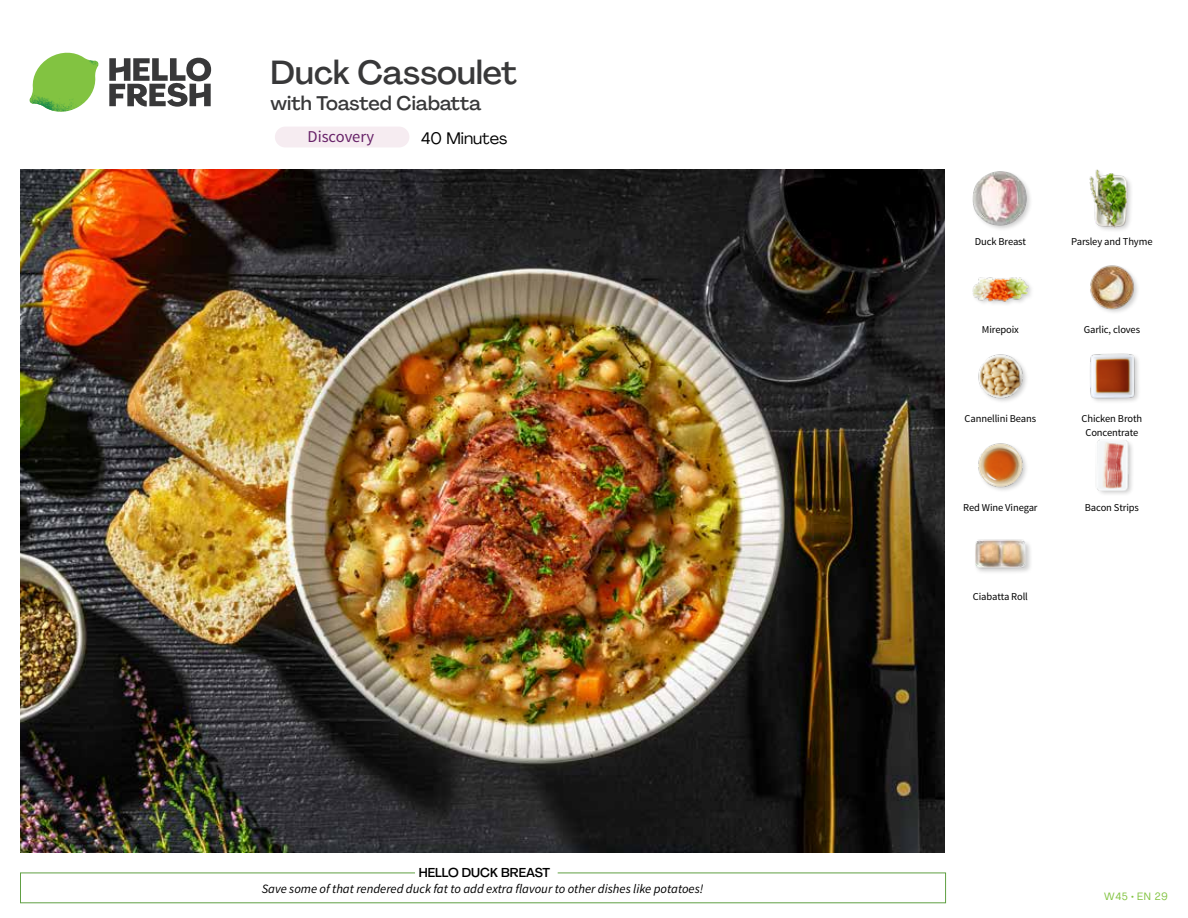
<style>
.page{position:relative;width:1188px;height:918px;background:#fff}
.page>*{position:absolute;margin:0;border:0;box-sizing:border-box;transform-origin:0 0}
.t1{font:500 33px "Agrandir";color:#383839}
.t2{font:500 19.5px "Agrandir";color:#383839}
.t3{font:16.5px "Source Sans Pro";color:#682369}
.t4{font:16.5px "Agrandir";color:#000}
.t5{font:italic 12.75px "Source Sans Pro";color:#000}
.t6{font:500 12.75px "Agrandir";color:#000}
.t7{font:10.5px/13.5px "Source Sans Pro";letter-spacing:-.01em;color:#000;text-align:center}
.t8{font:10.5px "Agrandir";letter-spacing:.05em;color:#82c341}
</style>
<div class="page">
<div style="left:275px;top:127px;width:134px;height:20px;background:#f6ecf1;border-radius:10px"></div>
<svg style="left:109px;top:57px;width:102px;height:50px"></svg>
<svg style="left:34px;top:53px;width:62px;height:40px"></svg>
<img style="left:67px;top:53px;width:32px;height:26px">
<img style="left:33px;top:75px;width:59px;height:11px">
<img style="left:29px;top:79px;width:61px;height:33px">
<img style="left:65px;top:86px;width:27px;height:25px">
<div style="left:20px;top:873px;width:926px;height:30px;border:1px solid #609f43"></div>
<div style="left:415px;top:865px;width:143px;height:15px;background:#fff"></div>
<img style="left:21px;top:170px;width:924px;height:682px">
<div style="left:974px;top:539px;width:59px;height:36px;background:#000;opacity:.2"></div>
<img style="left:975px;top:539px;width:51px;height:36px">
<div style="left:1096px;top:438px;width:39px;height:59px;background:#000;opacity:.2"></div>
<img style="left:1096px;top:440px;width:39px;height:50px">
<img style="left:978px;top:443px;width:49px;height:48px">
<img style="left:1090px;top:353px;width:49px;height:49px">
<img style="left:978px;top:354px;width:49px;height:48px">
<img style="left:1090px;top:265px;width:48px;height:48px">
<div style="left:972px;top:276px;width:63px;height:32px;background:#000;opacity:.2"></div>
<img style="left:972px;top:276px;width:57px;height:30px">
<div style="left:1089px;top:169px;width:45px;height:65px;background:#000;opacity:.2"></div>
<img style="left:1089px;top:170px;width:45px;height:57px">
<div style="left:972px;top:171px;width:61px;height:61px;background:#000;opacity:.2"></div>
<img style="left:972px;top:171px;width:57px;height:56px">
<h1 class="t1" style="left:271px;top:52px;width:248px">Duck Cassoulet</h1>
<h2 class="t2" style="left:271px;top:91px;width:212px">with Toasted Ciabatta</h2>
<h3 class="t3" style="left:308px;top:127px;width:68px">Discovery</h3>
<h3 class="t4" style="left:421px;top:128px;width:88px">40 Minutes</h3>
<p class="t6" style="left:419px;top:864px;width:133px">HELLO DUCK BREAST</p>
<p class="t5" style="left:262px;top:881px;width:443px">Save some of that rendered duck fat to add extra flavour to other dishes like potatoes!</p>
<p class="t7" style="left:975px;top:234px;width:53px">Duck Breast</p>
<p class="t7" style="left:1071px;top:234px;width:83px">Parsley and Thyme</p>
<p class="t7" style="left:982px;top:323px;width:39px">Mirepoix</p>
<p class="t7" style="left:1084px;top:323px;width:58px">Garlic, cloves</p>
<p class="t7" style="left:965px;top:412px;width:73px">Cannellini Beans</p>
<p class="t7" style="left:1082px;top:412px;width:62px">Chicken Broth<br>Concentrate</p>
<p class="t7" style="left:963px;top:501px;width:76px">Red Wine Vinegar</p>
<p class="t7" style="left:1085px;top:501px;width:56px">Bacon Strips</p>
<p class="t7" style="left:973px;top:590px;width:57px">Ciabatta Roll</p>
<p class="t8" style="left:1104px;top:890px;width:65px">W45 • EN 29</p>
</div>
